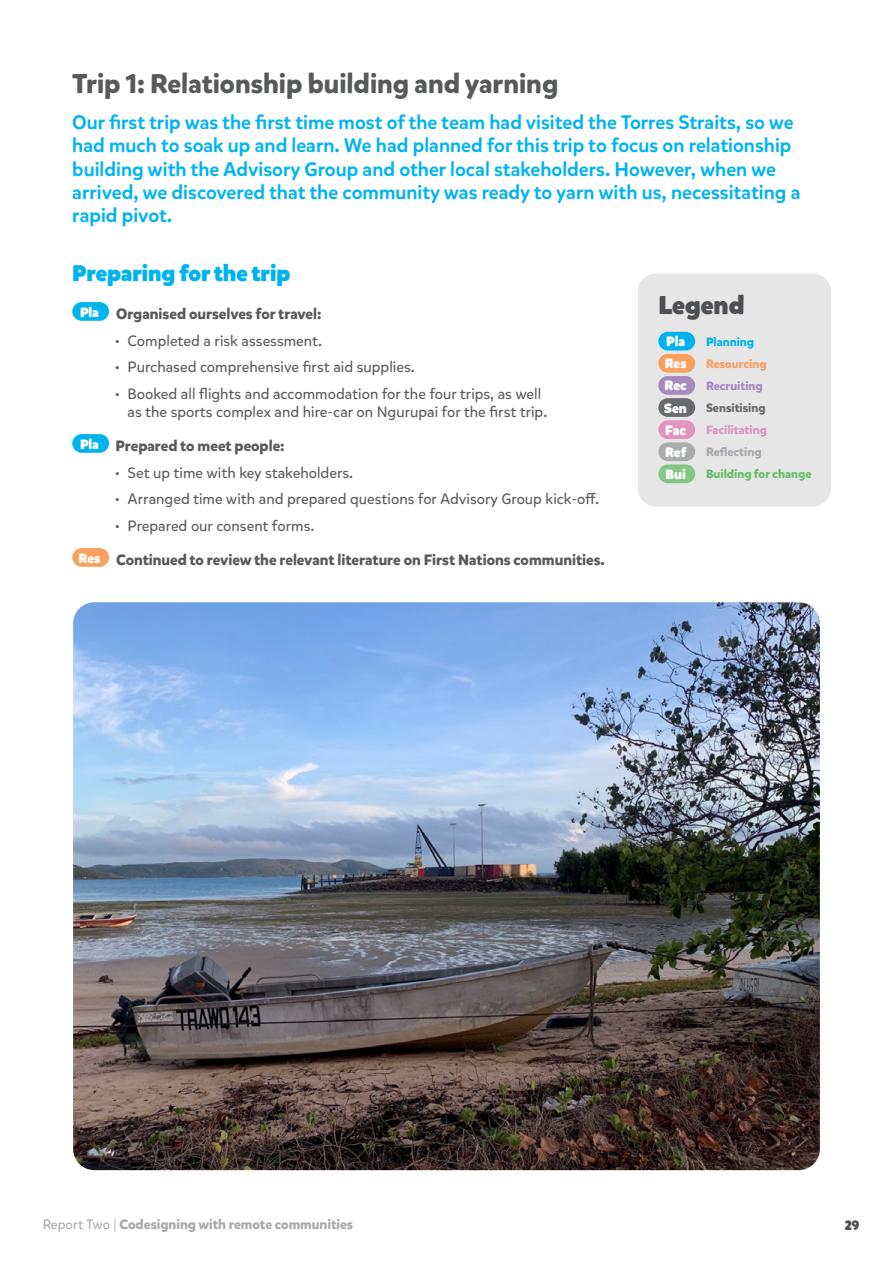
<style>
.page{position:relative;width:893px;height:1263px;background:#fff}
.page>*{position:absolute;margin:0;border:0;box-sizing:border-box;transform-origin:0 0}
.t1{font:700 27px "Mikado";color:#58595b}
.t2{font:900 25.5px "Mikado";color:#4d4f53}
.t3{font:900 22.5px "Mikado";color:#00b3ef}
.t4{font:500 19.5px/23.4px "Mikado";color:#00b3ef}
.t5{font:15px/18px "Mikado";color:#58595b}
.t6{font:700 15px "Mikado";color:#58595b}
.t7{font:700 13.5px "Mikado";color:#a7a9ac}
.t8{font:900 13.5px/22px "Mikado";color:#fff}
.t9{font:900 13.5px "Mikado";color:#4d4f53}
.t10{font:700 12px "Mikado";color:#66be6c}
.t11{font:700 12px "Mikado";color:#e093bf}
.t12{font:700 12px "Mikado";color:#696a6d}
.t13{font:700 12px "Mikado";color:#f9a05c}
.t14{font:700 12px "Mikado";color:#a789bf}
.t15{font:700 12px "Mikado";color:#a7a9ac}
.t16{font:700 12px "Mikado";color:#00b3ef}
.s1{font-weight:400}
</style>
<div class="page">
<div style="left:72px;top:302px;width:37px;height:19px;background:#00b3ef;border-radius:9px"></div>
<div style="left:72px;top:434px;width:37px;height:19px;background:#00b3ef;border-radius:9px"></div>
<div style="left:72px;top:548px;width:37px;height:19px;background:#f9a05c;border-radius:9px"></div>
<img style="left:73px;top:602px;width:747px;height:568px">
<div style="left:638px;top:274px;width:193px;height:233px;background:#e6e6e7;border-radius:18px"></div>
<div style="left:658px;top:464px;width:37px;height:19px;background:#82c783;border-radius:9px"></div>
<div style="left:658px;top:332px;width:37px;height:19px;background:#00b3ef;border-radius:9px"></div>
<div style="left:658px;top:354px;width:37px;height:19px;background:#f9a05c;border-radius:9px"></div>
<div style="left:658px;top:376px;width:37px;height:19px;background:#a789bf;border-radius:9px"></div>
<div style="left:658px;top:398px;width:37px;height:19px;background:#696a6d;border-radius:9px"></div>
<div style="left:658px;top:420px;width:37px;height:19px;background:#e093bf;border-radius:9px"></div>
<div style="left:658px;top:442px;width:37px;height:19px;background:#a9abad;border-radius:9px"></div>
<h1 class="t1" style="left:72px;top:66px;width:488px">Trip 1: Relationship building and yarning</h1>
<p class="t4" style="left:72px;top:111px;width:730px">Our first trip was the first time most of the team had visited the Torres Straits, so we had much to soak up and learn. We had planned for this trip to focus on relationship building with the Advisory Group and other local stakeholders. However, when we arrived, we discovered that the community was ready to yarn with us, necessitating a rapid pivot.</p>
<h3 class="t3" style="left:72px;top:258px;width:220px">Preparing for the trip</h3>
<p class="t6" style="left:80px;top:305px;width:243px"><sup>Pla</sup> Organised ourselves for travel:</p>
<p class="t5" style="left:115px;top:332px;width:209px">• Completed a risk assessment.</p>
<p class="t5" style="left:115px;top:358px;width:301px">• Purchased comprehensive first aid supplies.</p>
<p class="t5" style="left:128px;top:385px;width:421px;text-indent:-13px">• Booked all flights and accommodation for the four trips, as well as the sports complex and hire-car on Ngurupai for the first trip.</p>
<p class="t6" style="left:80px;top:437px;width:206px"><sup>Pla</sup> Prepared to meet people:</p>
<p class="t5" style="left:115px;top:464px;width:240px">• Set up time with key stakeholders.</p>
<p class="t5" style="left:115px;top:490px;width:486px">• Arranged time with and prepared questions for Advisory Group kick-off.</p>
<p class="t5" style="left:115px;top:517px;width:201px">• Prepared our consent forms.</p>
<p class="t6" style="left:79px;top:551px;width:528px"><sup>Res</sup> Continued to review the relevant literature on First Nations communities.</p>
<h2 class="t2" style="left:658px;top:288px;width:88px">Legend</h2>
<p class="t8" style="left:664px;top:331px;width:24px">Pla<br>Res<br>Rec<br>Sen<br>Fac<br>Ref</p>
<p class="t16" style="left:706px;top:334px;width:50px">Planning</p>
<p class="t13" style="left:706px;top:356px;width:62px">Resourcing</p>
<p class="t14" style="left:706px;top:378px;width:58px">Recruiting</p>
<p class="t12" style="left:706px;top:400px;width:61px">Sensitising</p>
<p class="t11" style="left:706px;top:422px;width:62px">Facilitating</p>
<p class="t15" style="left:706px;top:445px;width:57px">Reflecting</p>
<p class="t10" style="left:706px;top:467px;width:107px">Building for change</p>
<p class="t8" style="left:665px;top:463px;width:22px">Bui</p>
<p class="t7" style="left:43px;top:1215px;width:312px"><span class="s1">Report Two |</span> Codesigning with remote communities</p>
<p class="t9" style="left:845px;top:1216px;width:16px">29</p>
</div>
